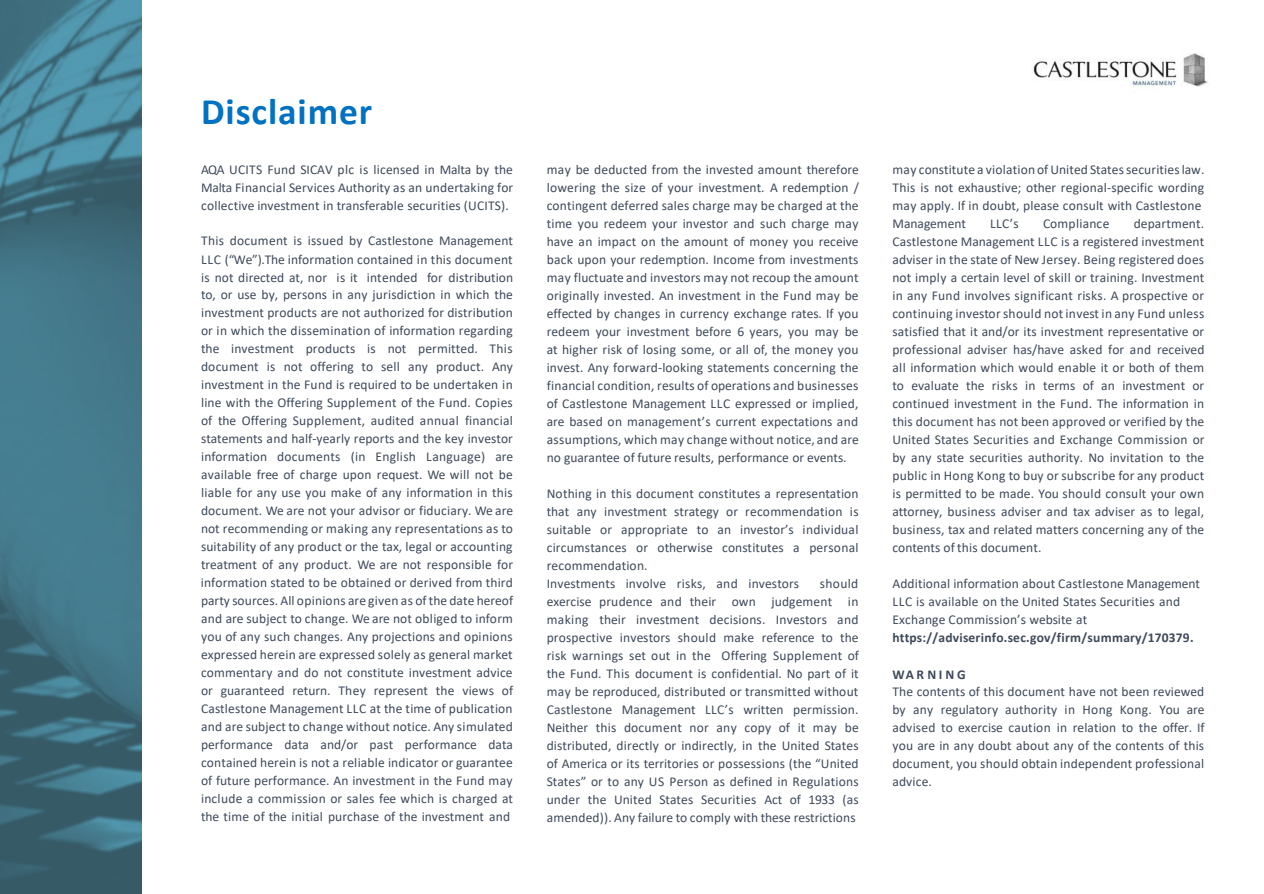
<style>
.page{position:relative;width:1264px;height:894px;background:#fff}
.page>*{position:absolute;margin:0;border:0;box-sizing:border-box;transform-origin:0 0}
.t1{font:700 37.5px "Calibri";letter-spacing:.025em;color:#0072c1}
.t2{font:13.5px/18px "Calibri";letter-spacing:.01em;color:#3e495a;text-align:justify}
.t3{font:700 13.5px "Calibri";letter-spacing:.195em;color:#3e495a}
.s1{font-weight:700}
</style>
<div class="page">
<img style="left:1033px;top:53px;width:175px;height:34px">
<div style="left:0;top:0;width:141px;height:893px;background:#4e8193;opacity:.7"></div>
<h2 class="t1" style="left:201px;top:85px;width:172px">Disclaimer</h2>
<p class="t2" style="left:201px;top:160px;width:314px">AQA UCITS Fund SICAV plc is licensed in Malta by the Malta Financial Services Authority as an undertaking for collective investment in transferable securities (UCITS).</p>
<p class="t2" style="left:201px;top:231px;width:314px">This document is issued by Castlestone Management LLC (“We”).The information contained in this document is not directed at, nor is it intended for distribution to, or use by, persons in any jurisdiction in which the investment products are not authorized for distribution or in which the dissemination of information regarding the investment products is not permitted. This document is not offering to sell any product. Any investment in the Fund is required to be undertaken in line with the Offering Supplement of the Fund. Copies of the Offering Supplement, audited annual financial statements and half-yearly reports and the key investor information documents (in English Language) are available free of charge upon request. We will not be liable for any use you make of any information in this document. We are not your advisor or fiduciary. We are not recommending or making any representations as to suitability of any product or the tax, legal or accounting treatment of any product. We are not responsible for information stated to be obtained or derived from third party sources. All opinions are given as ofthe date hereof and are subject to change. We are not obliged to inform you of any such changes. Any projections and opinions expressed herein are expressed solely as general market commentary and do not constitute investment advice or guaranteed return. They represent the views of Castlestone Management LLC at the time of publication and are subject to change without notice. Any simulated performance data and/or past performance data contained herein is not a reliable indicator or guarantee of future performance. An investment in the Fund may include a commission or sales fee which is charged at the time of the initial purchase of the investment and</p>
<p class="t2" style="left:546px;top:160px;width:314px">may be deducted from the invested amount therefore lowering the size of your investment. A redemption / contingent deferred sales charge may be charged at the time you redeem your investor and such charge may have an impact on the amount of money you receive back upon your redemption. Income from investments may fluctuate and investors may not recoup the amount originally invested. An investment in the Fund may be effected by changes in currency exchange rates. If you redeem your investment before 6 years, you may be at higher risk of losing some, or all of, the money you invest. Any forward-looking statements concerning the financial condition, results of operations and businesses of Castlestone Management LLC expressed or implied, are based on management’s current expectations and assumptions, which may change without notice, and are no guarantee of future results, performance or events.</p>
<p class="t2" style="left:546px;top:484px;width:313px">Nothing in this document constitutes a representation that any investment strategy or recommendation is suitable or appropriate to an investor’s individual circumstances or otherwise constitutes a personal recommendation.</p>
<p class="t2" style="left:546px;top:574px;width:254px">Investments involve risks, and investors</p>
<p class="t2" style="left:546px;top:574px;width:313px;text-indent:273px">should exercise prudence and their own judgement in making their investment decisions. Investors and prospective investors should make reference to the risk warnings set out in the Offering Supplement of the Fund. This document is confidential. No part of it may be reproduced, distributed or transmitted without Castlestone Management LLC’s written permission.<br>Neither this document nor any copy of it may be distributed, directly or indirectly, in the United States of America or its territories or possessions (the “United States” or to any US Person as defined in Regulations under the United States Securities Act of 1933 (as amended)). Any failure to comply with these restrictions</p>
<p class="t2" style="left:892px;top:160px;width:313px">may constitute a violation ofUnited Statessecuritieslaw.<br>This is not exhaustive; other regional-specific wording may apply. If in doubt, please consult with Castlestone</p>
<p class="t2" style="left:892px;top:214px;width:75px">Management</p>
<p class="t2" style="left:989px;top:214px;width:30px">LLC’s</p>
<p class="t2" style="left:1042px;top:214px;width:68px">Compliance</p>
<p class="t2" style="left:892px;top:214px;width:313px;text-indent:241px">department.<br>Castlestone Management LLC is a registered investment adviser in the state of New Jersey. Being registered does not imply a certain level of skill or training. Investment in any Fund involves significant risks. A prospective or continuing investorshould not invest in any Fund unless satisfied that it and/or its investment representative or professional adviser has/have asked for and received all information which would enable it or both of them to evaluate the risks in terms of an investment or continued investment in the Fund. The information in this document has not been approved or verified by the United States Securities and Exchange Commission or by any state securities authority. No invitation to the public in Hong Kong to buy or subscribe for any product is permitted to be made. You should consult your own attorney, business adviser and tax adviser as to legal, business, tax and related matters concerning any of the contents of this document.</p>
<p class="t2" style="left:892px;top:574px;width:309px;text-align:left">Additional information about Castlestone Management LLC is available on the United States Securities and Exchange Commission’s website at <span class="s1">https://adviserinfo.sec.gov/firm/summary/170379.</span></p>
<p class="t3" style="left:892px;top:665px;width:75px">WARNING</p>
<p class="t2" style="left:892px;top:682px;width:314px">The contents of this document have not been reviewed by any regulatory authority in Hong Kong. You are advised to exercise caution in relation to the offer. If you are in any doubt about any of the contents of this document, you should obtain independent professional advice.</p>
</div>
